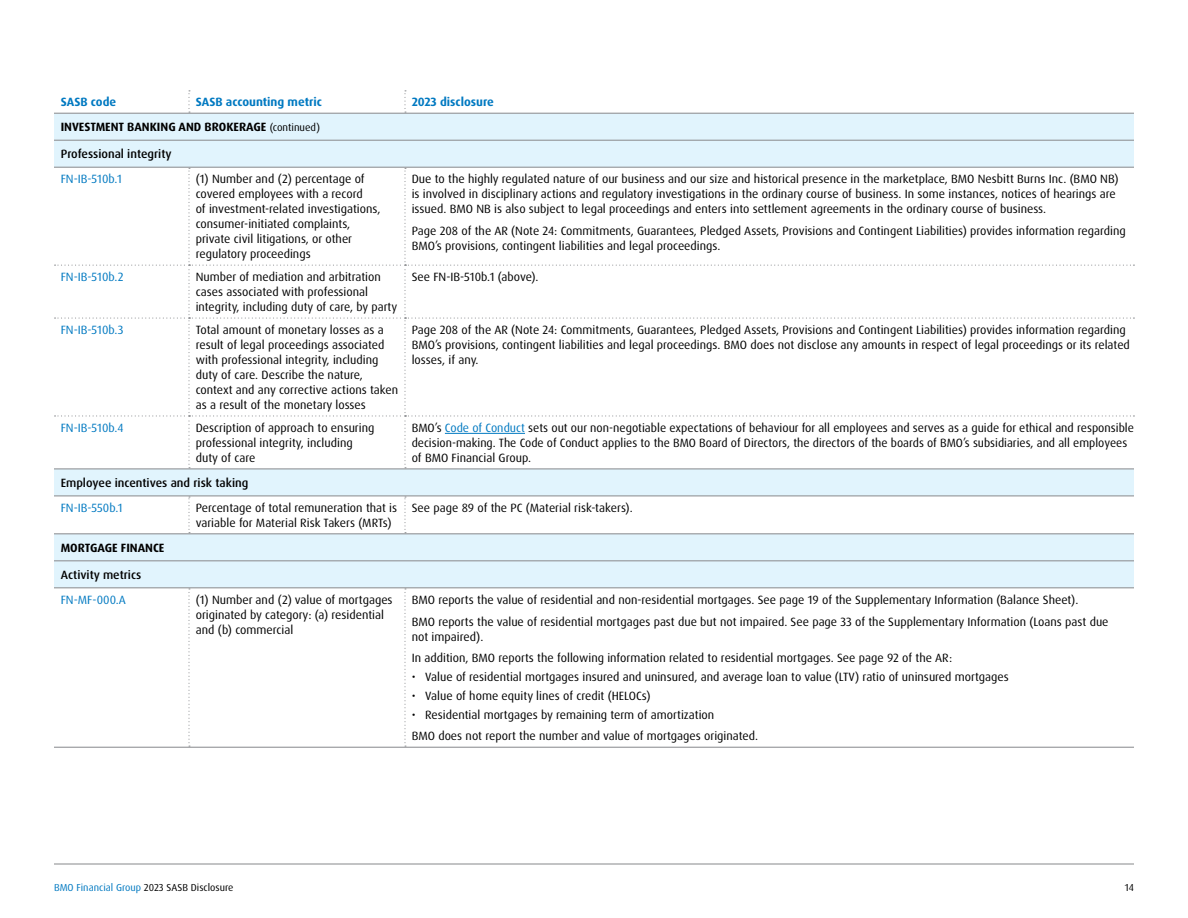
<style>
.page{position:relative;width:1188px;height:918px;background:#fff}
.page>*{position:absolute;margin:0;border:0;box-sizing:border-box;transform-origin:0 0}
.Main_Body{font:12px/15px "Dax Pro";color:#000}
.GRI_SASB_Table_Disclosure_Code{font:12px "Dax Pro";color:#0079c1}
.GRI_SASB_Second_Level_Head__med{font:500 12px "Dax Pro";color:#000}
.GRI_SASB_First_Level_Head__caps{font:700 12px "Dax Pro";color:#000}
.GRI_SASB_Running_Table_Header{font:700 12px "Dax Pro";color:#0079c1}
.t1{font:10.2px "Dax Pro";color:#000}
.s1{font-weight:400;font-size:10.5px}
.s2{color:#0079c1}
</style>
<div class="page">
<hr style="left:54px;top:863px;width:1080px;height:2px;background:#939598">
<svg style="left:54px;top:114px;width:1080px;height:473px;fill:#e1f4fd"></svg>
<hr style="left:54px;top:113px;width:135px;height:1px;background:#939598">
<hr style="left:189px;top:113px;width:216px;height:1px;background:#939598">
<hr style="left:405px;top:113px;width:729px;height:1px;background:#939598">
<svg style="left:188px;top:90px;width:2px;height:23px"></svg>
<svg style="left:404px;top:90px;width:2px;height:23px"></svg>
<svg style="left:188px;top:496px;width:2px;height:37px"></svg>
<svg style="left:404px;top:496px;width:2px;height:37px"></svg>
<svg style="left:188px;top:588px;width:2px;height:159px"></svg>
<svg style="left:404px;top:588px;width:2px;height:159px"></svg>
<hr style="left:54px;top:140px;width:135px;height:1px;background:#939598">
<hr style="left:189px;top:140px;width:216px;height:1px;background:#939598">
<hr style="left:405px;top:140px;width:729px;height:1px;background:#939598">
<hr style="left:54px;top:468px;width:135px;height:1px;background:#939598">
<hr style="left:189px;top:468px;width:216px;height:1px;background:#939598">
<hr style="left:405px;top:468px;width:729px;height:1px;background:#939598">
<hr style="left:54px;top:560px;width:135px;height:1px;background:#939598">
<hr style="left:189px;top:560px;width:216px;height:1px;background:#939598">
<hr style="left:405px;top:560px;width:729px;height:1px;background:#939598">
<hr style="left:54px;top:533px;width:135px;height:1px;background:#939598">
<hr style="left:189px;top:533px;width:216px;height:1px;background:#939598">
<hr style="left:405px;top:533px;width:729px;height:1px;background:#939598">
<hr style="left:54px;top:167px;width:135px;height:1px;background:#939598">
<hr style="left:189px;top:167px;width:216px;height:1px;background:#939598">
<hr style="left:405px;top:167px;width:729px;height:1px;background:#939598">
<hr style="left:54px;top:495px;width:135px;height:1px;background:#939598">
<hr style="left:189px;top:495px;width:216px;height:1px;background:#939598">
<hr style="left:405px;top:495px;width:729px;height:1px;background:#939598">
<hr style="left:54px;top:587px;width:135px;height:1px;background:#939598">
<hr style="left:189px;top:587px;width:216px;height:1px;background:#939598">
<hr style="left:405px;top:587px;width:729px;height:1px;background:#939598">
<svg style="left:55px;top:168px;width:1079px;height:300px"></svg>
<hr style="left:54px;top:747px;width:135px;height:1px;background:#939598">
<hr style="left:189px;top:747px;width:216px;height:1px;background:#939598">
<hr style="left:405px;top:747px;width:729px;height:1px;background:#939598">
<hr style="left:445px;top:433px;width:80px;height:1px;background:#0079c1">
<p class="GRI_SASB_Running_Table_Header" style="left:61px;top:95px;width:57px">SASB code</p>
<p class="GRI_SASB_Running_Table_Header" style="left:196px;top:95px;width:128px">SASB accounting metric</p>
<p class="GRI_SASB_Running_Table_Header" style="left:412px;top:95px;width:84px">2023 disclosure</p>
<p class="GRI_SASB_First_Level_Head__caps" style="left:61px;top:120px;width:261px">INVESTMENT BANKING AND BROKERAGE <span class="s1">(continued)</span></p>
<p class="GRI_SASB_Second_Level_Head__med" style="left:61px;top:147px;width:112px">Professional integrity</p>
<p class="GRI_SASB_Table_Disclosure_Code" style="left:61px;top:171px;width:63px">FN-IB-510b.1</p>
<p class="Main_Body" style="left:196px;top:172px;width:186px">(1) Number and (2) percentage of covered employees with a record<br>of investment-related investigations, consumer-initiated complaints, private civil litigations, or other regulatory proceedings</p>
<p class="Main_Body" style="left:412px;top:172px;width:708px">Due to the highly regulated nature of our business and our size and historical presence in the marketplace, BMO Nesbitt Burns Inc. (BMO NB) is involved in disciplinary actions and regulatory investigations in the ordinary course of business. In some instances, notices of hearings are issued. BMO NB is also subject to legal proceedings and enters into settlement agreements in the ordinary course of business.</p>
<p class="Main_Body" style="left:412px;top:224px;width:716px">Page 208 of the AR (Note 24: Commitments, Guarantees, Pledged Assets, Provisions and Contingent Liabilities) provides information regarding<br>BMO’s provisions, contingent liabilities and legal proceedings.</p>
<p class="GRI_SASB_Table_Disclosure_Code" style="left:61px;top:269px;width:64px">FN-IB-510b.2</p>
<p class="Main_Body" style="left:196px;top:270px;width:203px">Number of mediation and arbitration cases associated with professional integrity, including duty of care, by party</p>
<p class="Main_Body" style="left:412px;top:270px;width:128px">See FN-IB-510b.1 (above).</p>
<p class="GRI_SASB_Table_Disclosure_Code" style="left:61px;top:322px;width:64px">FN-IB-510b.3</p>
<p class="Main_Body" style="left:196px;top:323px;width:204px">Total amount of monetary losses as a result of legal proceedings associated with professional integrity, including duty of care. Describe the nature, context and any corrective actions taken as a result of the monetary losses</p>
<p class="Main_Body" style="left:412px;top:323px;width:720px">Page 208 of the AR (Note 24: Commitments, Guarantees, Pledged Assets, Provisions and Contingent Liabilities) provides information regarding<br>BMO’s provisions, contingent liabilities and legal proceedings. BMO does not disclose any amounts in respect of legal proceedings or its related losses, if any.</p>
<p class="GRI_SASB_Table_Disclosure_Code" style="left:61px;top:420px;width:64px">FN-IB-510b.4</p>
<p class="Main_Body" style="left:196px;top:421px;width:180px">Description of approach to ensuring professional integrity, including duty of care</p>
<p class="Main_Body" style="left:412px;top:421px;width:724px">BMO’s <span class="s2">Code of Conduct</span> sets out our non-negotiable expectations of behaviour for all employees and serves as a guide for ethical and responsible decision-making. The Code of Conduct applies to the BMO Board of Directors, the directors of the boards of BMO’s subsidiaries, and all employees of BMO Financial Group.</p>
<p class="GRI_SASB_Second_Level_Head__med" style="left:61px;top:475px;width:189px">Employee incentives and risk taking</p>
<p class="GRI_SASB_Table_Disclosure_Code" style="left:61px;top:500px;width:63px">FN-IB-550b.1</p>
<p class="Main_Body" style="left:196px;top:500px;width:203px">Percentage of total remuneration that is variable for Material Risk Takers (MRTs)</p>
<p class="Main_Body" style="left:412px;top:500px;width:222px">See page 89 of the PC (Material risk-takers).</p>
<p class="GRI_SASB_First_Level_Head__caps" style="left:61px;top:540px;width:105px">MORTGAGE FINANCE</p>
<p class="GRI_SASB_Second_Level_Head__med" style="left:61px;top:567px;width:82px">Activity metrics</p>
<p class="GRI_SASB_Table_Disclosure_Code" style="left:61px;top:592px;width:67px">FN-MF-000.A</p>
<p class="Main_Body" style="left:196px;top:592px;width:198px">(1) Number and (2) value of mortgages originated by category: (a) residential and (b) commercial</p>
<p class="Main_Body" style="left:412px;top:592px;width:668px">BMO reports the value of residential and non-residential mortgages. See page 19 of the Supplementary Information (Balance Sheet).</p>
<p class="Main_Body" style="left:412px;top:614px;width:698px">BMO reports the value of residential mortgages past due but not impaired. See page 33 of the Supplementary Information (Loans past due not impaired).</p>
<p class="Main_Body" style="left:412px;top:651px;width:542px">In addition, BMO reports the following information related to residential mortgages. See page 92 of the AR:</p>
<p class="Main_Body" style="left:412px;top:670px;width:599px">• Value of residential mortgages insured and uninsured, and average loan to value (LTV) ratio of uninsured mortgages</p>
<p class="Main_Body" style="left:412px;top:688px;width:240px">• Value of home equity lines of credit (HELOCs)</p>
<p class="Main_Body" style="left:412px;top:707px;width:304px">• Residential mortgages by remaining term of amortization</p>
<p class="Main_Body" style="left:412px;top:729px;width:348px">BMO does not report the number and value of mortgages originated.</p>
<p class="t1" style="left:54px;top:881px;width:181px"><span class="s2">BMO Financial Group</span> 2023 SASB Disclosure</p>
<p class="t1" style="left:1125px;top:881px;width:11px">14</p>
</div>
